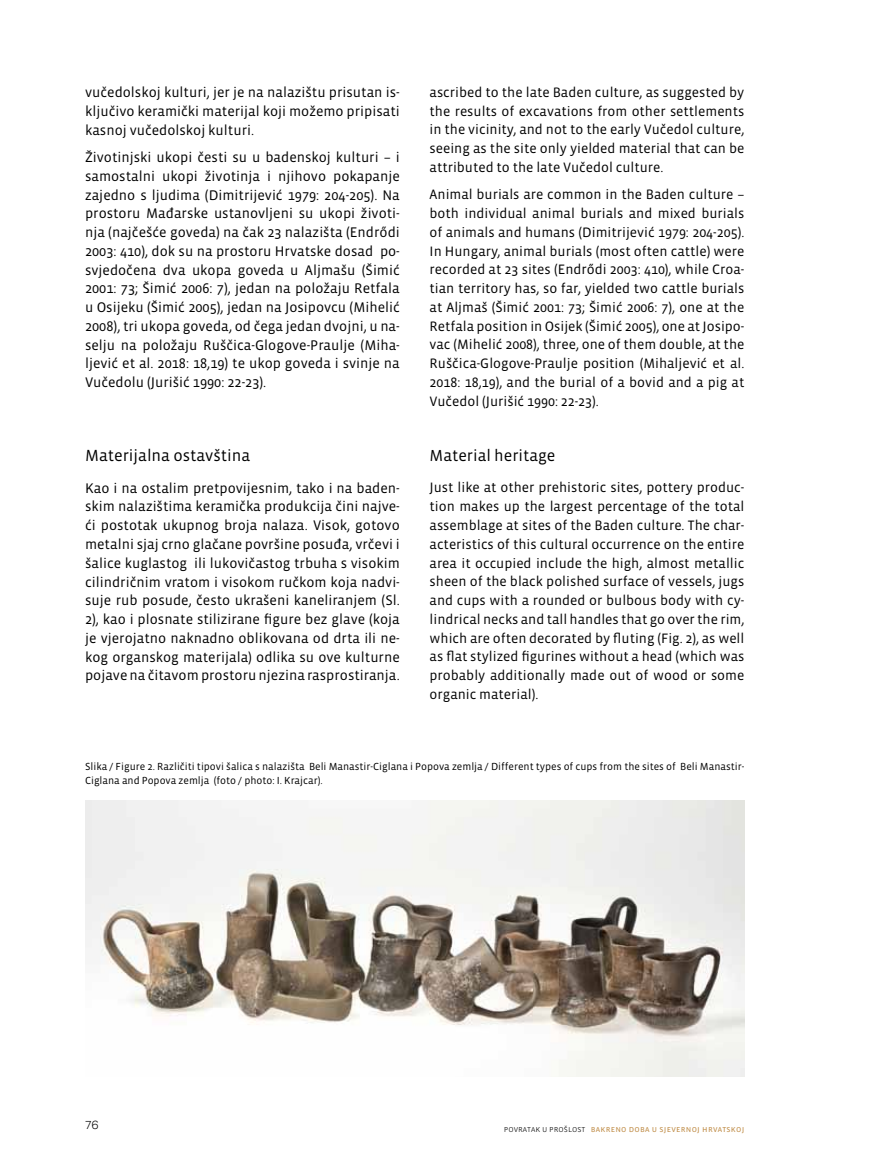
<style>
.page{position:relative;width:872px;height:1170px;background:#fff}
.page>*{position:absolute;margin:0;border:0;box-sizing:border-box;transform-origin:0 0}
.t1{font:16.5px "Vista Sans OTCE";color:#000}
.t2{font:16.35px "Vista Sans OTCE";color:#000}
.t3{font:14.25px/18.8px "Vista Sans OTCE";color:#000;text-align:justify}
.t4{font:13.95px/18.8px "Vista Sans OTCE";color:#000;text-align:justify}
.t5{font:10.5px/13.5px "Vista Sans OTCE";color:#000}
.t6{font:10.5px "Polaris";color:#000}
.t7{font:9px "Vista Sans OTCE";letter-spacing:.025em;color:#c08d48}
.s1{font-weight:300;color:#000}
</style>
<div class="page">
<img style="left:85px;top:800px;width:659px;height:276px">
<p class="t3" style="left:85px;top:83px;width:316px">vučedolskoj kulturi, jer je na nalazištu prisutan is&shy;ključivo keramički materijal koji možemo pripisati kasnoj vučedolskoj kulturi.</p>
<p class="t3" style="left:85px;top:148px;width:316px">Životinjski ukopi česti su u badenskoj kulturi – i samostalni ukopi životinja i njihovo pokapanje zajedno s ljudima (Dimitrijević 1979: 204-205). Na prostoru Mađarske ustanovljeni su ukopi životi&shy;nja (najčešće goveda) na čak 23 nalazišta (Endrődi 2003: 410), dok su na prostoru Hrvatske dosad po&shy;svjedočena dva ukopa goveda u Aljmašu (Šimić 2001: 73; Šimić 2006: 7), jedan na položaju Retfala u Osijeku (Šimić 2005), jedan na Josipovcu (Mihelić 2008), tri ukopa goveda, od čega jedan dvojni, u na&shy;selju na položaju Ruščica-Glogove-Praulje (Miha&shy;ljević et al. 2018: 18,19) te ukop goveda i svinje na Vučedolu (Jurišić 1990: 22-23).</p>
<p class="t1" style="left:85px;top:446px;width:167px">Materijalna ostavština</p>
<p class="t3" style="left:85px;top:478px;width:316px">Kao i na ostalim pretpovijesnim, tako i na baden&shy;skim nalazištima keramička produkcija čini najve&shy;ći postotak ukupnog broja nalaza. Visok, gotovo metalni sjaj crno glačane površine posuđa, vrčevi i šalice kuglastog ili lukovičastog trbuha s visokim cilindričnim vratom i visokom ručkom koja nadvi&shy;suje rub posude, često ukrašeni kaneliranjem (Sl.<br>2), kao i plosnate stilizirane figure bez glave (koja je vjerojatno naknadno oblikovana od drta ili ne&shy;kog organskog materijala) odlika su ove kulturne pojave na čitavom prostoru njezina rasprostiranja.</p>
<p class="t4" style="left:429px;top:83px;width:316px">ascribed to the late Baden culture, as suggested by the results of excavations from other settlements in the vicinity, and not to the early Vučedol culture, seeing as the site only yielded material that can be attributed to the late Vučedol culture.</p>
<p class="t4" style="left:429px;top:185px;width:316px">Animal burials are common in the Baden culture – both individual animal burials and mixed burials of animals and humans (Dimitrijević 1979: 204-205).<br>In Hungary, animal burials (most often cattle) were recorded at 23 sites (Endrődi 2003: 410), while Croa&shy;tian territory has, so far, yielded two cattle burials at Aljmaš (Šimić 2001: 73; Šimić 2006: 7), one at the Retfala position in Osijek (Šimić 2005), one at Josipo&shy;vac (Mihelić 2008), three, one of them double, at the Ruščica-Glogove-Praulje position (Mihaljević et al.<br>2018: 18,19), and the burial of a bovid and a pig at Vučedol (Jurišić 1990: 22-23).</p>
<p class="t2" style="left:429px;top:446px;width:127px">Material heritage</p>
<p class="t4" style="left:429px;top:478px;width:316px">Just like at other prehistoric sites, pottery produc&shy;tion makes up the largest percentage of the total assemblage at sites of the Baden culture. The char&shy;acteristics of this cultural occurrence on the entire area it occupied include the high, almost metallic sheen of the black polished surface of vessels, jugs and cups with a rounded or bulbous body with cy&shy;lindrical necks and tall handles that go over the rim, which are often decorated by fluting (Fig. 2), as well as flat stylized figurines without a head (which was probably additionally made out of wood or some organic material).</p>
<p class="t5" style="left:85px;top:760px;width:661px">Slika / Figure 2. Različiti tipovi šalica s nalazišta Beli Manastir-Ciglana i Popova zemlja / Different types of cups from the sites of Beli Manastir-<br>Ciglana and Popova zemlja (foto / photo: I. Krajcar).</p>
<p class="t6" style="left:85px;top:1117px;width:15px">76</p>
<p class="t7" style="left:504px;top:1123px;width:242px"><span class="s1">povratak u prošlost</span> bakreno doba u sjevernoj hrvatskoj</p>
</div>
